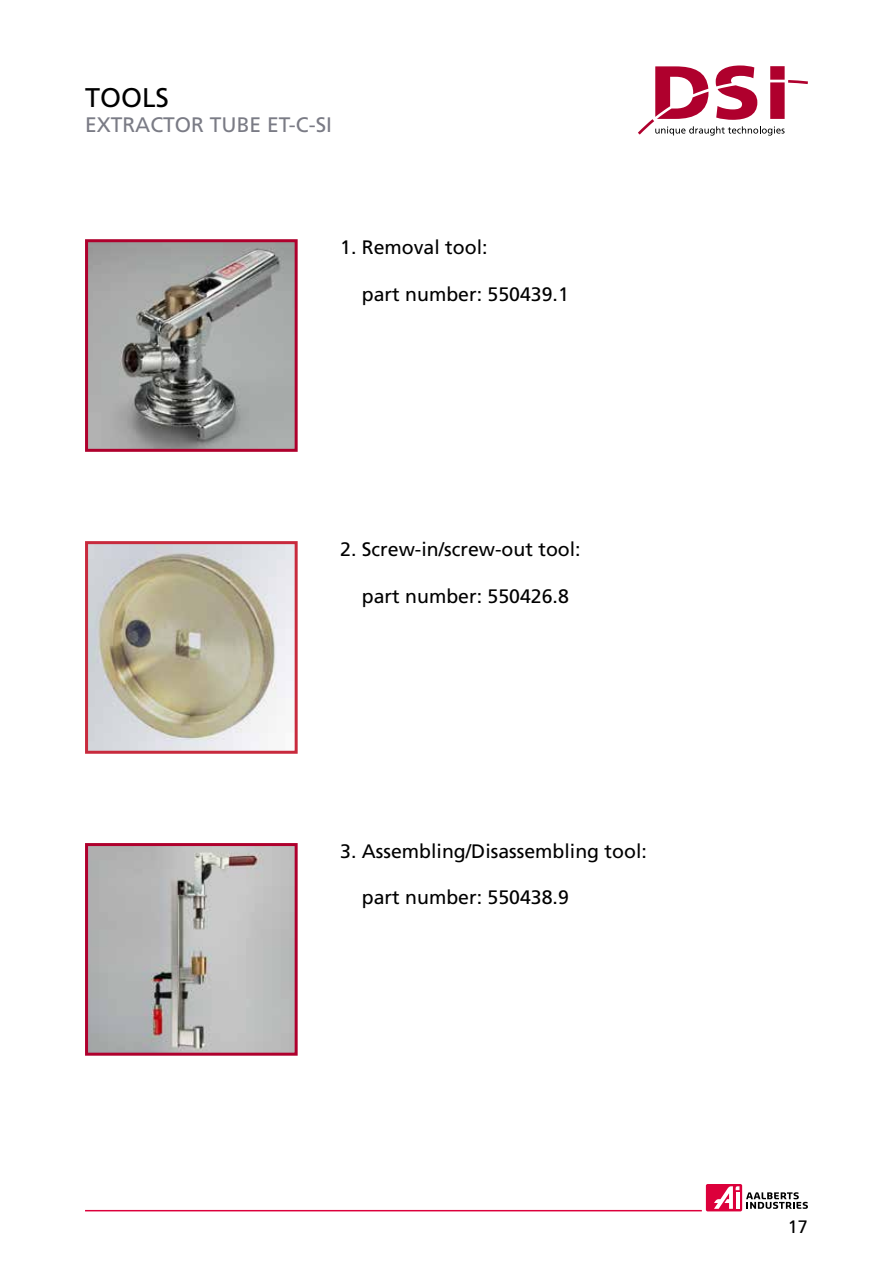
<style>
.page{position:relative;width:893px;height:1263px;background:#fff}
.page>*{position:absolute;margin:0;border:0;box-sizing:border-box;transform-origin:0 0}
.t1{font:27px "Frutiger LT Std";color:#000}
.t2{font:21px "Frutiger LT Std";color:#7a7b85}
.t3{font:19.5px "Frutiger LT Std";color:#000}
.t4{font:18px "Frutiger LT Std";color:#000}
</style>
<div class="page">
<svg style="left:638px;top:65px;width:170px;height:71px"></svg>
<hr style="left:85px;top:1210px;width:617px;height:1px;background:#dc003b">
<svg style="left:746px;top:1192px;width:62px;height:17px"></svg>
<div style="left:706px;top:1184px;width:36px;height:27px;background:#dc003b;border-radius:2px"></div>
<svg style="left:714px;top:1186px;width:25px;height:23px"></svg>
<img style="left:89px;top:847px;width:205px;height:205px">
<div style="left:85px;top:843px;width:213px;height:213px;border:3px solid #af002d"></div>
<img style="left:89px;top:243px;width:205px;height:205px">
<div style="left:85px;top:239px;width:213px;height:213px;border:3px solid #af002d"></div>
<img style="left:89px;top:545px;width:205px;height:205px">
<div style="left:85px;top:541px;width:213px;height:213px;border:3px solid #c82a3d"></div>
<h1 class="t1" style="left:85px;top:81px;width:86px">TOOLS</h1>
<p class="t2" style="left:85px;top:112px;width:248px">EXTRACTOR TUBE ET-C-SI</p>
<p class="t3" style="left:340px;top:236px;width:149px">1. Removal tool:</p>
<p class="t3" style="left:362px;top:282px;width:209px">part number: 550439.1</p>
<p class="t3" style="left:340px;top:537px;width:242px">2. Screw-in/screw-out tool:</p>
<p class="t3" style="left:362px;top:584px;width:209px">part number: 550426.8</p>
<p class="t3" style="left:340px;top:839px;width:308px">3. Assembling/Disassembling tool:</p>
<p class="t3" style="left:362px;top:886px;width:209px">part number: 550438.9</p>
<p class="t4" style="left:788px;top:1216px;width:22px">17</p>
</div>
